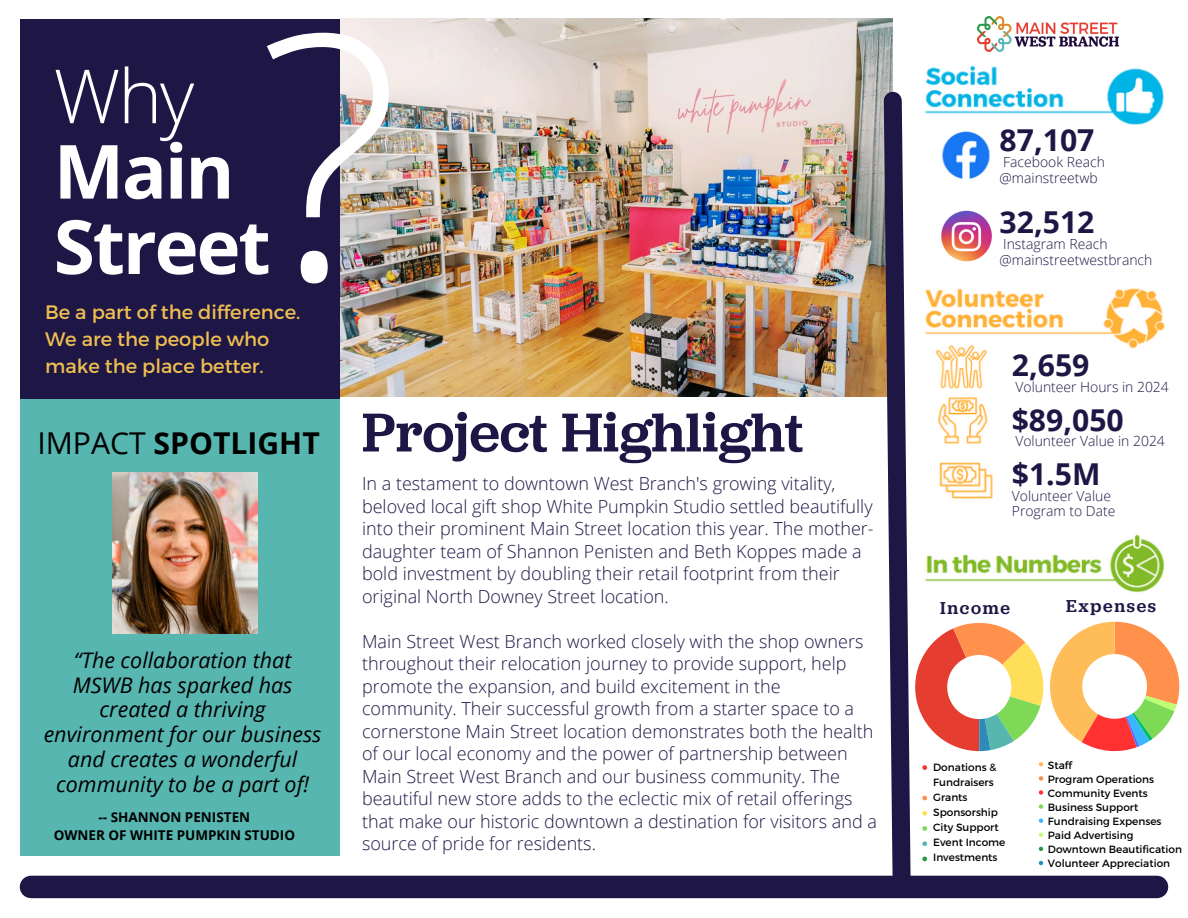
<style>
.page{position:relative;width:1188px;height:918px;background:#fff}
.page>*{position:absolute;margin:0;border:0;box-sizing:border-box;transform-origin:0 0}
.t1{font:300 341.7px "Open Sans";color:#fff}
.t2{font:700 74.7px/75.3px "Open Sans";letter-spacing:-.03em;color:#fff}
.t3{font:500 57px "Jubilat";color:#1e1645}
.t4{font:700 30.15px "Open Sans";color:#1e1645}
.t5{font:700 30.15px "Open Sans";color:#000}
.t6{font:italic 21.45px/24.8px "Open Sans";color:#000;text-align:center}
.t7{font:19.5px/27px "Montserrat";color:#efbe52}
.t8{font:300 18px/22.5px "Open Sans";color:#1e1645}
.t9{font:500 18px "Jubilat";letter-spacing:.095em;color:#1e1645}
.t10{font:300 13.95px "Open Sans";color:#1e1645}
.t11{font:700 13.5px "Open Sans";color:#000}
.t12{font:10.5px "Montserrat";color:#000}
.s1{font-weight:300}
.s2{font-weight:400}
</style>
<div class="page">
<img style="left:340px;top:19px;width:552px;height:378px">
<div style="left:20px;top:397px;width:320px;height:458px;background:#58b6b1"></div>
<div style="left:20px;top:19px;width:320px;height:380px;background:#1e1645"></div>
<img style="left:925px;top:51px;width:240px;height:542px">
<div style="left:1000px;top:130px;width:187px;height:141px;background:#fff"></div>
<div style="left:1000px;top:350px;width:188px;height:166px;background:#fff"></div>
<div style="left:31px;top:876px;width:1126px;height:22px;background:#1e1645"></div>
<img style="left:112px;top:473px;width:145px;height:161px">
<svg style="left:1050px;top:622px;width:129px;height:129px"></svg>
<img style="left:977px;top:16px;width:142px;height:35px">
<svg style="left:875px;top:83px;width:168px;height:793px"></svg>
<p class="t1" style="left:257px;top:-85px;width:145px">?</p>
<p class="t2" style="left:54px;top:57px;width:182px"><span class="s1">Why<br></span>Main</p>
<p class="t2" style="left:54px;top:207px;width:219px">Street</p>
<p class="t7" style="left:45px;top:297px;width:257px">Be a part of the difference.</p>
<p class="t7" style="left:45px;top:324px;width:226px">We are the people who make the place better.</p>
<p class="t5" style="left:37px;top:422px;width:284px"><span class="s2">IMPACT</span> SPOTLIGHT</p>
<p class="t6" style="left:44px;top:647px;width:279px">“The collaboration that<br>MSWB has sparked has created a thriving environment for our business and creates a wonderful community to be a part of!</p>
<p class="t11" style="left:99px;top:807px;width:153px">-- SHANNON PENISTEN</p>
<p class="t11" style="left:54px;top:825px;width:243px">OWNER OF WHITE PUMPKIN STUDIO</p>
<h1 class="t3" style="left:362px;top:396px;width:443px">Project Highlight</h1>
<p class="t8" style="left:362px;top:472px;width:513px">In a testament to downtown West Branch's growing vitality, beloved local gift shop White Pumpkin Studio settled beautifully into their prominent Main Street location this year. The mother&shy;daughter team of Shannon Penisten and Beth Koppes made a bold investment by doubling their retail footprint from their original North Downey Street location.</p>
<p class="t8" style="left:362px;top:629px;width:516px">Main Street West Branch worked closely with the shop owners throughout their relocation journey to provide support, help promote the expansion, and build excitement in the community. Their successful growth from a starter space to a cornerstone Main Street location demonstrates both the health of our local economy and the power of partnership between Main Street West Branch and our business community. The beautiful new store adds to the eclectic mix of retail offerings that make our historic downtown a destination for visitors and a source of pride for residents.</p>
<p class="t4" style="left:1000px;top:119px;width:96px">87,107</p>
<p class="t10" style="left:1003px;top:152px;width:103px">Facebook Reach</p>
<p class="t10" style="left:1000px;top:168px;width:100px">@mainstreetwb</p>
<p class="t4" style="left:1000px;top:201px;width:96px">32,512</p>
<p class="t10" style="left:1003px;top:234px;width:106px">Instagram Reach</p>
<p class="t10" style="left:1000px;top:250px;width:154px">@mainstreetwestbranch</p>
<h4 class="t4" style="left:1012px;top:344px;width:79px">2,659</h4>
<p class="t10" style="left:1015px;top:377px;width:155px">Volunteer Hours in 2024</p>
<p class="t4" style="left:1012px;top:398px;width:114px">$89,050</p>
<p class="t10" style="left:1015px;top:431px;width:151px">Volunteer Value in 2024</p>
<h4 class="t4" style="left:1012px;top:453px;width:90px">$1.5M</h4>
<p class="t10" style="left:1012px;top:486px;width:101px">Volunteer Value</p>
<p class="t10" style="left:1012px;top:501px;width:105px">Program to Date</p>
<p class="t9" style="left:940px;top:596px;width:71px">Income</p>
<h2 class="t9" style="left:1066px;top:594px;width:92px">Expenses</h2>
<p class="t12" style="left:933px;top:761px;width:65px">Donations &amp;</p>
<p class="t12" style="left:933px;top:776px;width:62px">Fundraisers</p>
<p class="t12" style="left:933px;top:791px;width:36px">Grants</p>
<p class="t12" style="left:933px;top:805px;width:66px">Sponsorship</p>
<p class="t12" style="left:933px;top:820px;width:67px">City Support</p>
<p class="t12" style="left:933px;top:835px;width:74px">Event Income</p>
<p class="t12" style="left:933px;top:850px;width:66px">Investments</p>
<h3 class="t12" style="left:1048px;top:758px;width:26px">Staff</h3>
<h6 class="t12" style="left:1048px;top:772px;width:108px">Program Operations</h6>
<h6 class="t12" style="left:1048px;top:786px;width:101px">Community Events</h6>
<h5 class="t12" style="left:1048px;top:800px;width:92px">Business Support</h5>
<h5 class="t12" style="left:1048px;top:814px;width:115px">Fundraising Expenses</h5>
<p class="t12" style="left:1048px;top:828px;width:87px">Paid Advertising</p>
<p class="t12" style="left:1048px;top:842px;width:136px">Downtown Beautification</p>
<p class="t12" style="left:1048px;top:856px;width:124px">Volunteer Appreciation</p>
</div>
